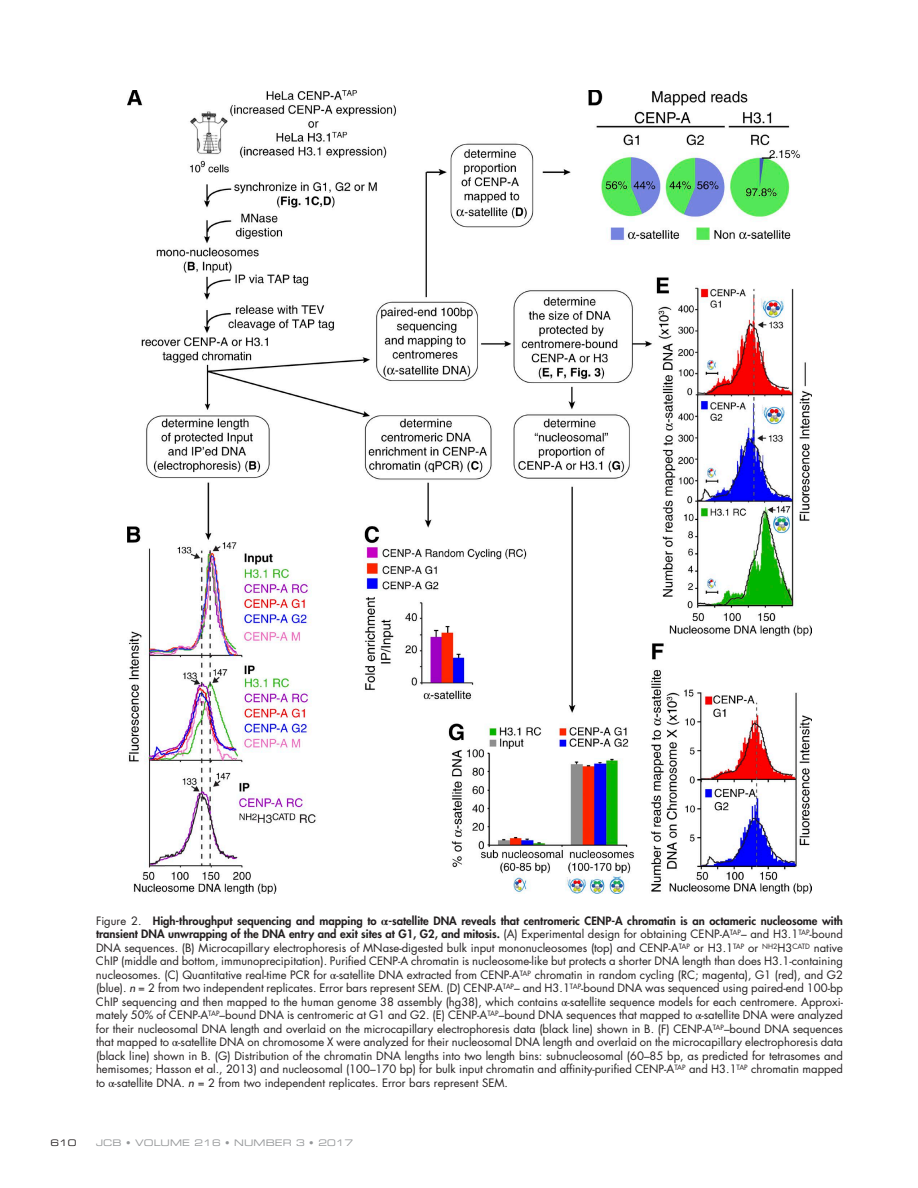
<style>
.page{position:relative;width:918px;height:1188px;background:#fff}
.page>*{position:absolute;margin:0;border:0;box-sizing:border-box;transform-origin:0 0}
.t1{font:11.25px/13.5px "Futura Std";color:#231f20;text-align:justify}
.t2{font:9px "Eurostile LT Std Ex 2";letter-spacing:.01em;color:#949698}
.t3{font:9px "Eurostile LT Std Ex 2";color:#231f20}
.s1{font-weight:800}
.s2{font-family:"STIX General";font-weight:700}
.s3{font-family:"STIX General"}
.s4{font-weight:500;font-style:italic}
</style>
<div class="page">
<img style="left:128px;top:90px;width:683px;height:803px">
<p class="t1" style="left:96px;top:914px;width:749px">Figure 2. <span class="s1">High-throughput sequencing and mapping to</span> <span class="s2">α</span><span class="s1">-satellite DNA reveals that centromeric CENP-A chromatin is an octameric nucleosome with transient DNA unwrapping of the DNA entry and exit sites at G1, G2, and mitosis.</span> (A) Experimental design for obtaining CENP-A<sup>TAP</sup>– and H3.1<sup>TAP</sup>-bound DNA sequences. (B) Microcapillary electrophoresis of MNase-digested bulk input mononucleosomes (top) and CENP-A<sup>TAP</sup> or H3.1<sup>TAP</sup> or <sup>NH2</sup>H3<sup>CATD</sup> native ChIP (middle and bottom, immunoprecipitation). Purified CENP-A chromatin is nucleosome-like but protects a shorter DNA length than does H3.1-containing nucleosomes. (C) Quantitative real-time PCR for <span class="s3">α</span>-satellite DNA extracted from CENP-A<sup>TAP</sup> chromatin in random cycling (RC; magenta), G1 (red), and G2 (blue). <span class="s4">n</span> = 2 from two independent replicates. Error bars represent SEM. (D) CENP-A<sup>TAP</sup>– and H3.1<sup>TAP</sup>-bound DNA was sequenced using paired-end 100-bp ChIP sequencing and then mapped to the human genome 38 assembly (hg38), which contains <span class="s3">α</span>-satellite sequence models for each centromere. Approxi&shy;mately 50% of CENP-A<sup>TAP</sup>–bound DNA is centromeric at G1 and G2. (E) CENP-A<sup>TAP</sup>–bound DNA sequences that mapped to <span class="s3">α</span>-satellite DNA were analyzed for their nucleosomal DNA length and overlaid on the microcapillary electrophoresis data (black line) shown in B. (F) CENP-A<sup>TAP</sup>–bound DNA sequences that mapped to <span class="s3">α</span>-satellite DNA on chromosome X were analyzed for their nucleosomal DNA length and overlaid on the microcapillary electrophoresis data (black line) shown in B. (G) Distribution of the chromatin DNA lengths into two length bins: subnucleosomal (60–85 bp, as predicted for tetrasomes and hemisomes; Hasson et al., 2013) and nucleosomal (100–170 bp) for bulk input chromatin and affinity-purified CENP-A<sup>TAP</sup> and H3.1<sup>TAP</sup> chromatin mapped to <span class="s3">α</span>-satellite DNA. <span class="s4">n</span> = 2 from two independent replicates. Error bars represent SEM.</p>
<p class="t3" style="left:50px;top:1136px;width:28px">610</p>
<p class="t2" style="left:96px;top:1136px;width:259px">JCB • VOLUME 216 • NUMBER 3 • 2017</p>
</div>
